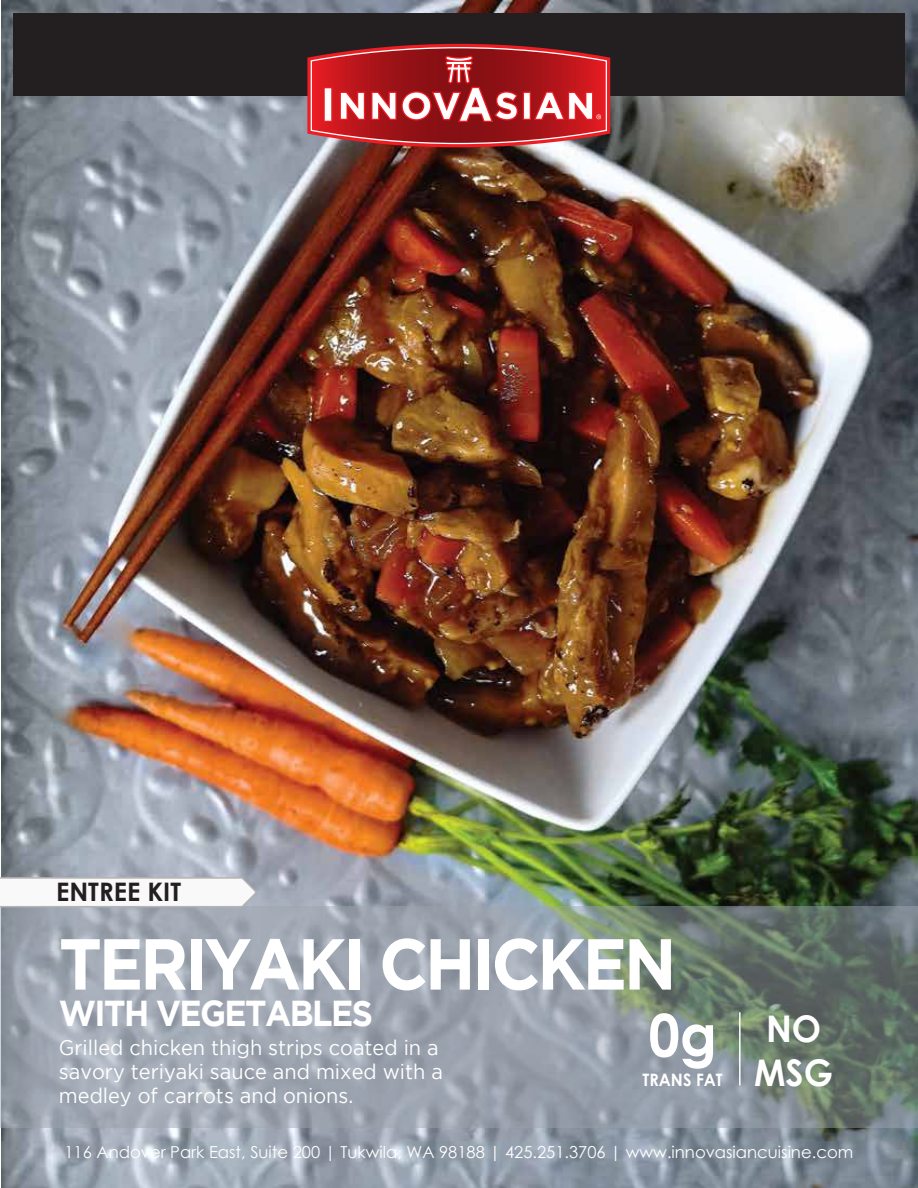
<style>
.page{position:relative;width:918px;height:1188px;background:#fff}
.page>*{position:absolute;margin:0;border:0;box-sizing:border-box;transform-origin:0 0}
.t1{font:700 72px "Gotham";letter-spacing:-.05em;color:#fff;scale:.92 1}
.t2{font:700 58.8px "Century Gothic";color:#fff;scale:.95 1}
.t3{font:700 36.75px/44.1px "Century Gothic";color:#fff;text-align:center;scale:.95 1}
.t4{font:700 36px "Gotham";letter-spacing:-.05em;color:#fff;scale:.92 1}
.t5{font:700 25.5px "Century Gothic";color:#231f20}
.t6{font:21px/24px "Gotham";color:#fff;scale:.95 1}
.t7{font:700 17.1px "Century Gothic";color:#fff;scale:.95 1}
.t8{font:16.5px "Century Gothic";color:#fff}
</style>
<div class="page">
<img style="left:2px;top:0;width:916px;height:1188px">
<svg style="left:0;top:906px;width:918px;height:222px;background:#8f999e"></svg>
<svg style="left:0;top:877px;width:256px;height:30px"></svg>
<div style="left:13px;top:13px;width:891px;height:83px;background:#231f20"></div>
<svg style="left:307px;top:44px;width:303px;height:103px;background:#b53b3f"></svg>
<hr style="left:739px;top:1012px;width:2px;height:73px;background:#fff">
<p class="t5" style="left:56px;top:873px;width:126px">ENTREE KIT</p>
<h1 class="t1" style="left:59px;top:922px;width:673px">TERIYAKI CHICKEN</h1>
<h3 class="t4" style="left:59px;top:992px;width:343px">WITH VEGETABLES</h3>
<p class="t6" style="left:59px;top:1035px;width:406px">Grilled chicken thigh strips coated in a savory teriyaki sauce and mixed with a medley of carrots and onions.</p>
<h2 class="t2" style="left:649px;top:991px;width:73px">0g</h2>
<p class="t7" style="left:643px;top:1067px;width:86px">TRANS FAT</p>
<h3 class="t3" style="left:754px;top:1005px;width:85px">NO<br>MSG</h3>
<p class="t8" style="left:64px;top:1141px;width:790px">116 Andover Park East, Suite 200 | Tukwila, WA 98188 | 425.251.3706 | www.innovasiancuisine.com</p>
</div>
